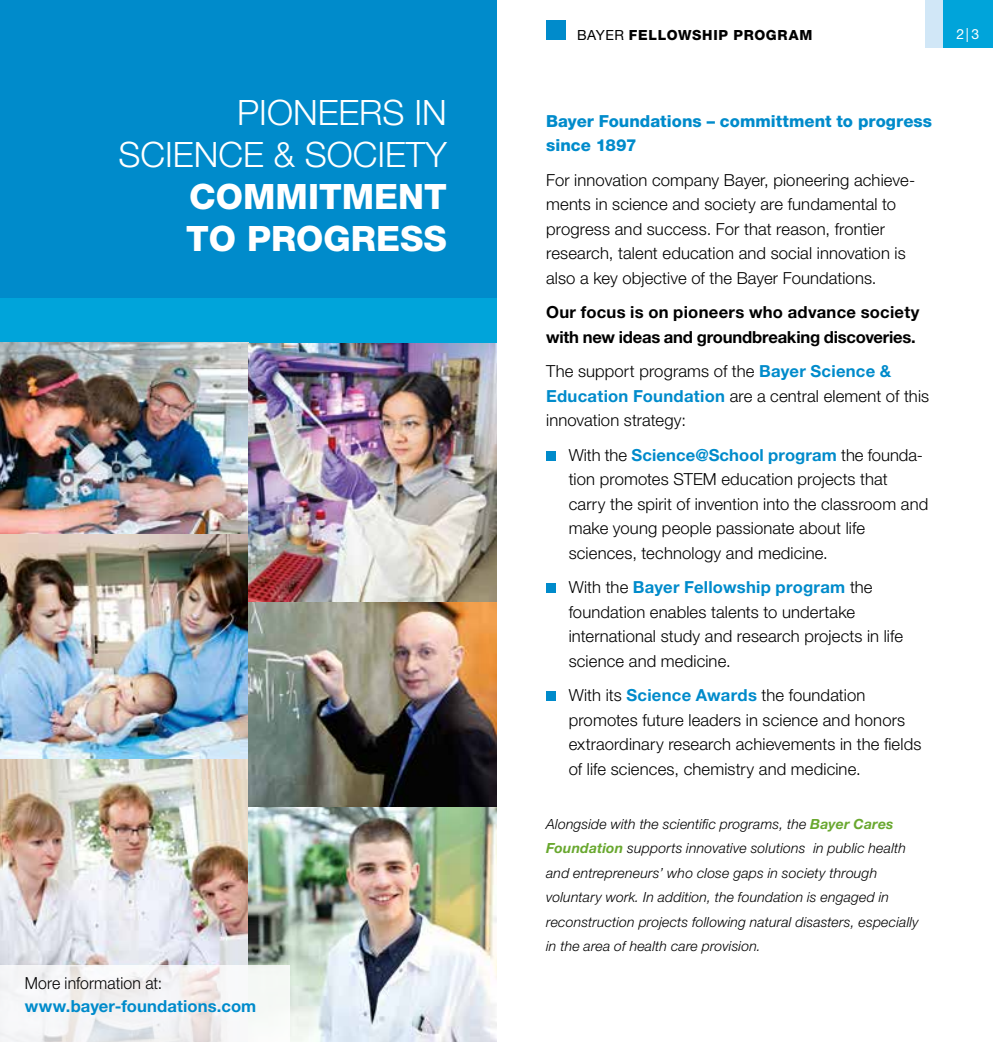
<style>
.page{position:relative;width:993px;height:1042px;background:#fff}
.page>*{position:absolute;margin:0;border:0;box-sizing:border-box;transform-origin:0 0}
.t1{font:300 35px "Helvetica Neue LT";color:#fff}
.t2{font:800 35px/42px "Helvetica Neue LT";color:#fff}
.t3{font:300 16.62px/24.5px "Helvetica Neue LT";letter-spacing:.01em;color:#000}
.t4{font:700 16.62px/24.5px "Helvetica Neue LT";letter-spacing:-.01em;color:#000}
.t5{font:800 16.62px/24.5px "Helvetica Neue LT";color:#008bcb}
.t6{font:700 16.62px "Helvetica Neue LT";letter-spacing:.005em;color:#008bcb}
.t7{font:300 16.62px "Helvetica Neue LT";letter-spacing:.01em;color:#000;scale:.95 1}
.t8{font:italic 300 14px/24.5px "Helvetica Neue LT";letter-spacing:.015em;color:#000}
.t9{font:800 14px "Helvetica Neue LT";letter-spacing:.05em;color:#000}
.t10{font:14px "Helvetica Neue LT Std";color:#fff}
.s1{font-family:"Helvetica Neue LT Std";font-weight:400}
.s2{font-weight:700;color:#008bcb}
.s3{font-weight:700;color:#69a82f}
</style>
<div class="page">
<div style="left:925px;top:0;width:67px;height:48px;background:#d1e7f7"></div>
<div style="left:943px;top:0;width:49px;height:48px;background:#00a4da"></div>
<div style="left:0;top:0;width:496px;height:298px;background:#008bcb"></div>
<div style="left:546px;top:20px;width:20px;height:20px;background:#008bcb"></div>
<div style="left:546px;top:451px;width:10px;height:10px;background:#008bcb"></div>
<div style="left:546px;top:583px;width:10px;height:10px;background:#008bcb"></div>
<div style="left:546px;top:691px;width:10px;height:10px;background:#008bcb"></div>
<div style="left:0;top:298px;width:496px;height:47px;background:#00a4da"></div>
<img style="left:0;top:533px;width:248px;height:226px">
<img style="left:0;top:342px;width:248px;height:191px">
<img style="left:0;top:759px;width:248px;height:206px">
<img style="left:248px;top:601px;width:248px;height:441px">
<img style="left:248px;top:344px;width:248px;height:257px">
<svg style="left:0;top:965px;width:289px;height:77px;fill:#f5f5f5"></svg>
<h1 class="t1" style="left:237px;top:91px;width:44px">Pioneers</h1>
<h1 class="t1" style="left:414px;top:91px;width:15px">in</h1>
<h1 class="t1" style="left:118px;top:133px;width:277px">Science &amp; Society</h1>
<h1 class="t2" style="left:186px;top:175px;width:262px">Commitment to Progress</h1>
<p class="t7" style="left:25px;top:973px;width:146px">More information at:</p>
<p class="t6" style="left:25px;top:995px;width:233px">www.bayer-foundations.com</p>
<p class="t9" style="left:577px;top:27px;width:237px"><span class="s1">BAYER</span> Fellowship Program</p>
<p class="t10" style="left:956px;top:26px;width:24px">2|3</p>
<p class="t5" style="left:546px;top:109px;width:387px">Bayer Foundations – committment to progress since 1897</p>
<p class="t3" style="left:546px;top:167px;width:370px">For innovation company Bayer, pioneering achieve&shy;ments in science and society are fundamental to progress and success. For that reason, frontier research, talent education and social innovation is also a key objective of the Bayer Foundations.</p>
<p class="t4" style="left:546px;top:300px;width:375px">Our focus is on pioneers who advance society with new ideas and groundbreaking discoveries.</p>
<p class="t3" style="left:546px;top:359px;width:384px">The support programs of the <span class="s2">Bayer Science &amp;<br>Education Foundation</span> are a central element of this innovation strategy:</p>
<p class="t3" style="left:568px;top:442px;width:361px">With the <span class="s2">Science@School program</span> the founda&shy;tion promotes STEM education projects that carry the spirit of invention into the classroom and make young people passionate about life sciences, technology and medicine.</p>
<p class="t3" style="left:568px;top:574px;width:336px">With the <span class="s2">Bayer Fellowship program</span> the foundation enables talents to undertake international study and research projects in life science and medicine.</p>
<p class="t3" style="left:568px;top:682px;width:354px">With its <span class="s2">Science Awards</span> the foundation promotes future leaders in science and honors extraordinary research achievements in the fields of life sciences, chemistry and medicine.</p>
<p class="t8" style="left:546px;top:811px;width:374px">Alongside with the scientific programs, the <span class="s3">Bayer Cares Foundation</span> supports innovative solutions in public health and entrepreneurs’ who close gaps in society through voluntary work. In addition, the foundation is engaged in reconstruction projects following natural disasters, especially in the area of health care provision.</p>
</div>
